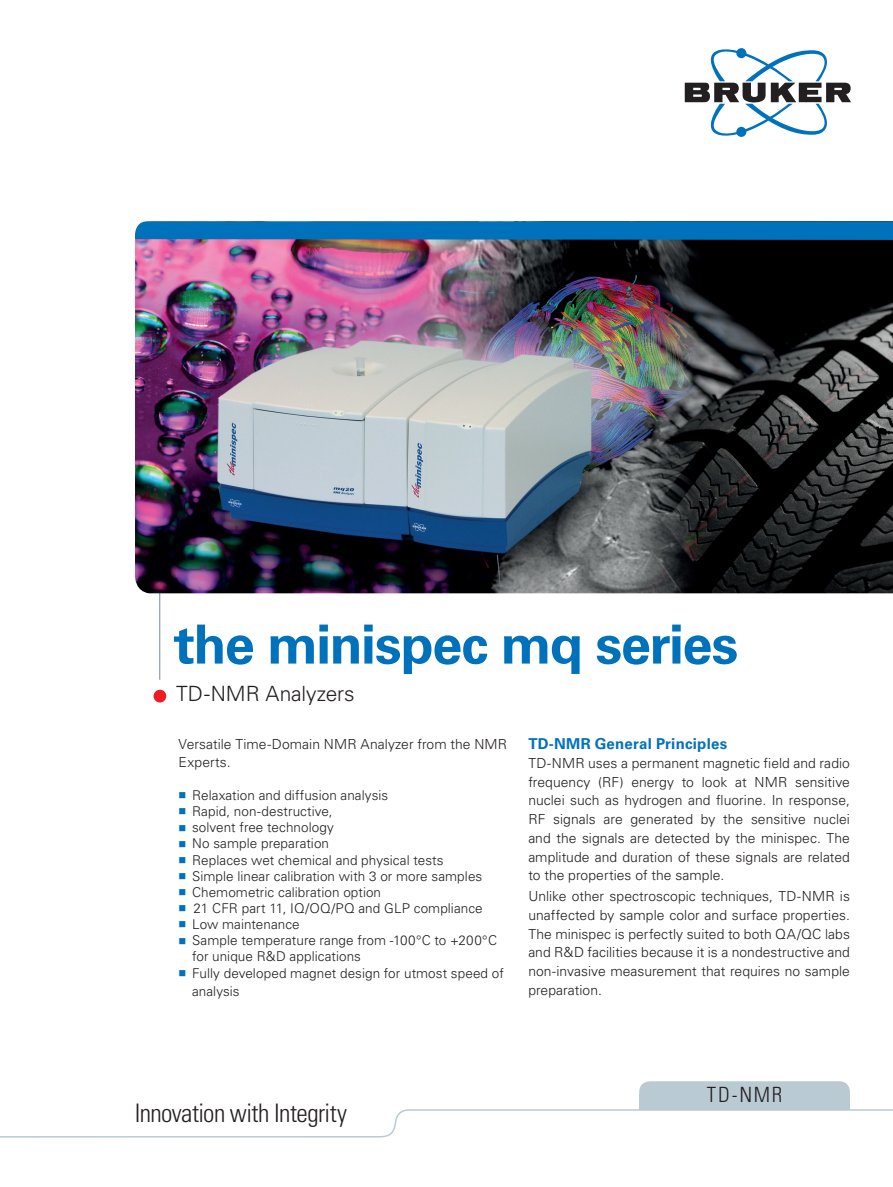
<style>
.page{position:relative;width:893px;height:1187px;background:#fff}
.page>*{position:absolute;margin:0;border:0;box-sizing:border-box;transform-origin:0 0}
.t1{font:700 54px "Univers LT Std";letter-spacing:-.03em;color:#0072bc}
.t2{font:300 condensed 25.5px "Univers LT Std";letter-spacing:-.02em;color:#231f20}
.t3{font:300 21px "Univers LT Std";letter-spacing:-.005em;color:#231f20}
.t4{font:300 condensed 21px "Univers LT Std";color:#231f20}
.t5{font:700 15px "Univers LT Std";letter-spacing:.015em;color:#0072bc}
.t6{font:300 13.8px/18.8px "Univers LT Std";color:#231f20;text-align:justify}
.t7{font:300 13.5px/16.2px "Univers LT Std";letter-spacing:.005em;color:#231f20}
</style>
<div class="page">
<svg style="left:685px;top:48px;width:166px;height:89px"></svg>
<svg style="left:0;top:1109px;width:893px;height:29px"></svg>
<hr style="left:159px;top:466px;width:1px;height:213px;background:#738a95">
<div style="left:154px;top:689px;width:12px;height:13px;background:#ee1d23;border-radius:50%"></div>
<div style="left:639px;top:1093px;width:211px;height:16px;background:#bacad2"></div>
<div style="left:639px;top:1081px;width:211px;height:24px;background:#bacad2;border-radius:11px"></div>
<img style="left:135px;top:239px;width:758px;height:354px">
<div style="left:135px;top:221px;width:758px;height:18px;background:#0072bc"></div>
<h1 class="t1" style="left:174px;top:613px;width:566px">the minispec mq series</h1>
<h3 class="t3" style="left:176px;top:681px;width:180px">TD-NMR Analyzers</h3>
<p class="t6" style="left:179px;top:735px;width:330px;line-height:17.2px">Versatile Time-Domain NMR Analyzer from the NMR<br>Experts.</p>
<p class="t7" style="left:192px;top:787px;width:313px">Relaxation and diffusion analysis<br>Rapid, non-destructive,<br>solvent free technology<br>No sample preparation<br>Replaces wet chemical and physical tests<br>Simple linear calibration with 3 or more samples Chemometric calibration option<br>21 CFR part 11, IQ/OQ/PQ and GLP compliance Low maintenance<br>Sample temperature range from -100°C to +200°C for unique R&amp;D applications<br>Fully developed magnet design for utmost speed of</p>
<p class="t7" style="left:192px;top:982px;width:49px">analysis</p>
<p class="t5" style="left:528px;top:735px;width:200px">TD-NMR General Principles</p>
<p class="t6" style="left:528px;top:753px;width:323px">TD-NMR uses a permanent magnetic field and radio frequency (RF) energy to look at NMR sensitive nuclei such as hydrogen and fluorine. In response, RF signals are generated by the sensitive nuclei and the signals are detected by the minispec. The amplitude and duration of these signals are related to the properties of the sample.</p>
<p class="t6" style="left:528px;top:886px;width:323px">Unlike other spectroscopic techniques, TD-NMR is unaffected by sample color and surface properties.<br>The minispec is perfectly suited to both QA/QC labs and R&amp;D facilities because it is a nondestructive and non-invasive measurement that requires no sample preparation.</p>
<h2 class="t2" style="left:135px;top:1098px;width:214px">Innovation with Integrity</h2>
<h3 class="t4" style="left:707px;top:1082px;width:77px">TD-NMR</h3>
</div>
